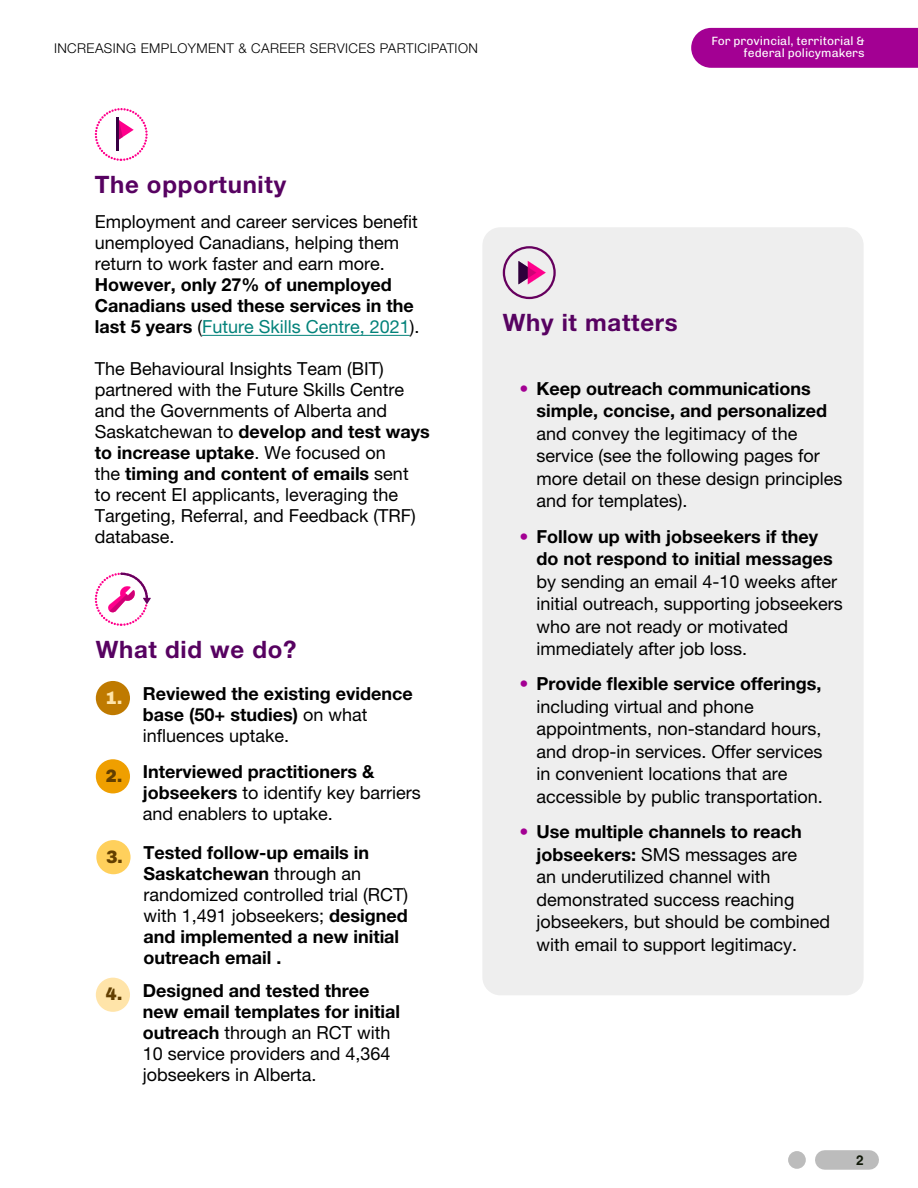
<style>
.page{position:relative;width:918px;height:1188px;background:#fff}
.page>*{position:absolute;margin:0;border:0;box-sizing:border-box;transform-origin:0 0}
.Heading_2_-_Deep_Fucshia{font:700 24px "Helvetica Neue LT Pro";letter-spacing:.03em;color:#570261}
.Basic_Body_Paragraph_-_Black{font:18px/22.5px "Helvetica Neue LT Pro";color:#000}
.Basic_Body_Paragraph_-_Black-2{font:700 18px/21px "Helvetica Neue LT Pro";color:#000}
.t1{font:900 18px "Chivo";color:#633f00}
.t2{font:900 18px "Chivo";color:#ffe4a9}
.t3{font:300 13.5px "Helvetica Neue LT Pro";letter-spacing:.03em;color:#000}
.t4{font:700 13.5px "Helvetica";color:#111908}
.t5{font:12px/12px "Chivo";color:#fff;text-align:right}
.s1{font-weight:700}
.s2{color:#03827a}
.s3{font-weight:400}
.s4{font-weight:700;color:#a30093}
</style>
<div class="page">
<div style="left:788px;top:1151px;width:18px;height:18px;background:#bcbcbc;border-radius:50%"></div>
<div style="left:825px;top:1150px;width:44px;height:20px;background:#bcbcbc"></div>
<div style="left:691px;top:28px;width:227px;height:40px;background:#a30093"></div>
<svg style="left:95px;top:573px;width:56px;height:53px"></svg>
<hr style="left:202px;top:335px;width:208px;height:1px;background:#03827a">
<div style="left:96px;top:681px;width:34px;height:34px;background:#bf7a00;border-radius:50%"></div>
<svg style="left:95px;top:108px;width:53px;height:53px"></svg>
<div style="left:96px;top:759px;width:34px;height:34px;background:#ef9f00;border-radius:50%"></div>
<div style="left:96px;top:840px;width:35px;height:34px;background:#ffd05c;border-radius:50%"></div>
<div style="left:96px;top:978px;width:34px;height:34px;background:#ffe4a9;border-radius:50%"></div>
<div style="left:482px;top:227px;width:382px;height:768px;background:#eee;border-radius:18px"></div>
<svg style="left:503px;top:246px;width:53px;height:53px"></svg>
<p class="t3" style="left:54px;top:40px;width:425px">INCREASING EMPLOYMENT &amp; CAREER SERVICES PARTICIPATION</p>
<p class="t5" style="left:711px;top:34px;width:155px">For provincial, territorial &amp; federal policymakers</p>
<p class="Heading_2_-_Deep_Fucshia" style="left:95px;top:170px;width:193px">The opportunity</p>
<p class="Basic_Body_Paragraph_-_Black" style="left:95px;top:211px;width:326px;line-height:21px">Employment and career services benefit unemployed Canadians, helping them return to work faster and earn more.<br><span class="s1">However, only 27% of unemployed Canadians used these services in the last 5 years</span> (<span class="s2">Future Skills Centre, 2021</span>).</p>
<p class="Basic_Body_Paragraph_-_Black" style="left:95px;top:358px;width:337px;line-height:21px">The Behavioural Insights Team (BIT) partnered with the Future Skills Centre and the Governments of Alberta and Saskatchewan to <span class="s1">develop and test ways to increase uptake</span>. We focused on<br>the <span class="s1">timing and content of emails</span> sent<br>to recent EI applicants, leveraging the Targeting, Referral, and Feedback (TRF) database.</p>
<p class="Heading_2_-_Deep_Fucshia" style="left:96px;top:635px;width:202px">What did we do?</p>
<p class="Basic_Body_Paragraph_-_Black-2" style="left:143px;top:683px;width:271px">Reviewed the existing evidence base (50+ studies) <span class="s3">on what influences uptake.</span></p>
<p class="t2" style="left:106px;top:684px;width:18px">1.</p>
<p class="t1" style="left:106px;top:762px;width:18px">2.</p>
<p class="Basic_Body_Paragraph_-_Black" style="left:143px;top:761px;width:280px;line-height:21px"><span class="s1">Interviewed practitioners &amp; jobseekers</span> to identify key barriers and enablers to uptake.</p>
<p class="t1" style="left:106px;top:843px;width:18px">3.</p>
<p class="Basic_Body_Paragraph_-_Black-2" style="left:143px;top:842px;width:266px">Tested follow-up emails in<br>Saskatchewan <span class="s3">through an randomized controlled trial (RCT) with 1,491 jobseekers;</span> designed and implemented a new initial outreach email .</p>
<p class="t1" style="left:106px;top:980px;width:18px">4.</p>
<p class="Basic_Body_Paragraph_-_Black" style="left:143px;top:980px;width:259px;line-height:21px"><span class="s1">Designed and tested three new email templates for initial outreach</span> through an RCT with<br>10 service providers and 4,364 jobseekers in Alberta.</p>
<p class="Heading_2_-_Deep_Fucshia" style="left:503px;top:308px;width:177px">Why it matters</p>
<p class="Basic_Body_Paragraph_-_Black" style="left:537px;top:377px;width:307px;text-indent:-17px"><span class="s4">•</span> <span class="s1">Keep outreach communications simple, concise, and personalized </span>and convey the legitimacy of the service (see the following pages for more detail on these design principles and for templates).</p>
<p class="Basic_Body_Paragraph_-_Black" style="left:537px;top:525px;width:308px;text-indent:-17px"><span class="s4">•</span> <span class="s1">Follow up with jobseekers if they do not respond to initial messages </span>by sending an email 4-10 weeks after initial outreach, supporting jobseekers who are not ready or motivated immediately after job loss.</p>
<p class="Basic_Body_Paragraph_-_Black" style="left:537px;top:672px;width:288px;text-indent:-17px"><span class="s4">•</span> <span class="s1">Provide flexible service offerings, </span>including virtual and phone appointments, non-standard hours, and drop-in services. Offer services in convenient locations that are accessible by public transportation.</p>
<p class="Basic_Body_Paragraph_-_Black" style="left:537px;top:820px;width:295px;text-indent:-17px"><span class="s4">•</span> <span class="s1">Use multiple channels to reach jobseekers:</span> SMS messages are<br>an underutilized channel with demonstrated success reaching jobseekers, but should be combined with email to support legitimacy.</p>
<p class="t4" style="left:856px;top:1152px;width:9px">2</p>
</div>
